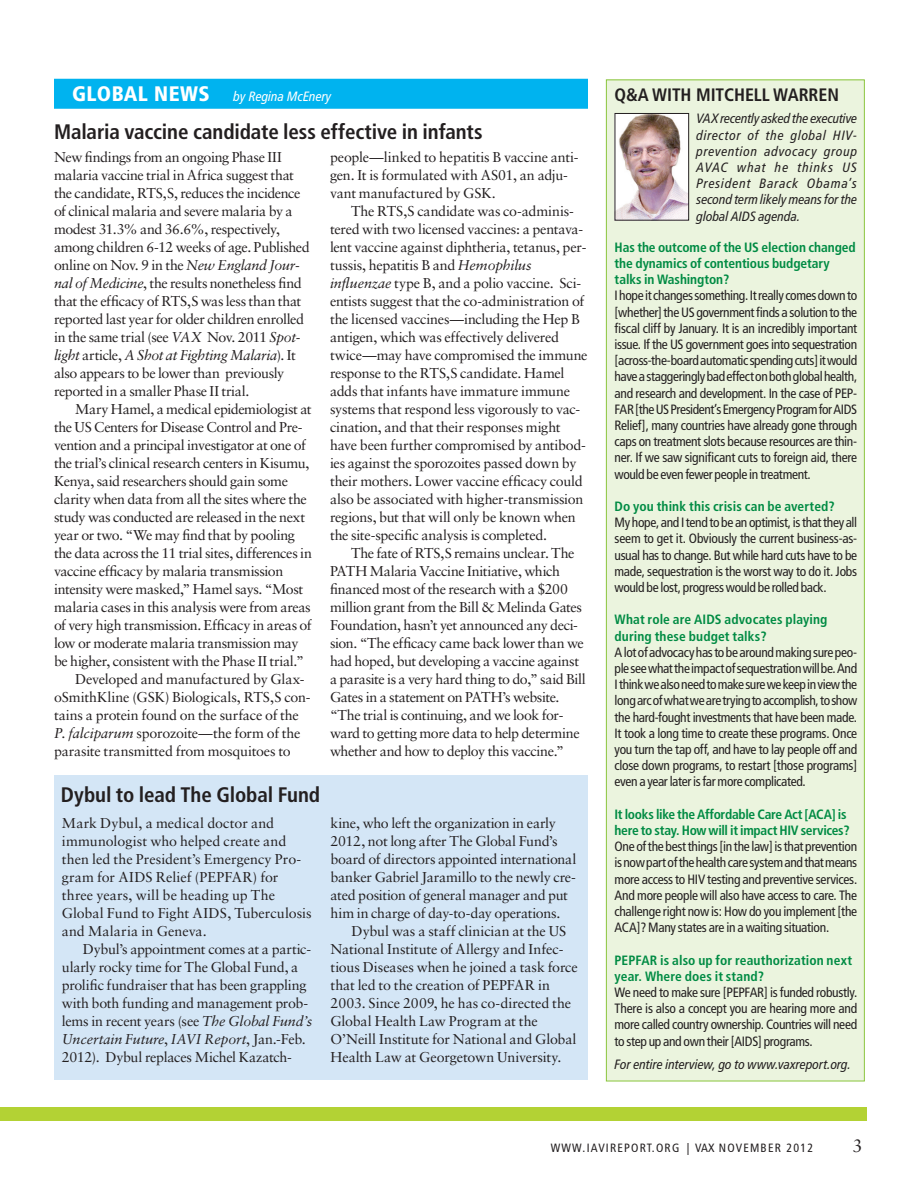
<style>
.page{position:relative;width:918px;height:1188px;background:#fff}
.page>*{position:absolute;margin:0;border:0;box-sizing:border-box;transform-origin:0 0}
.Global_News_Headline{font:700 condensed 21px "Frutiger";letter-spacing:-.005em;color:#231f20}
.Marginalia_text{font:700 condensed 18px "Frutiger";letter-spacing:-.005em;color:#231f20}
.t1{font:18px "Sabon";color:#231f20}
.Global_News_Text_Ind{font:14.25px/18px "Sabon";letter-spacing:-.02em;color:#231f20}
.Global_News_Text{font:14.25px/18px "Sabon";letter-spacing:-.015em;color:#231f20}
.Article_Body_Text{font:condensed 13.5px/16.2px "Frutiger";letter-spacing:-.025em;color:#231f20;text-align:justify}
.Global_News_Text_Ind-2{font:700 condensed 13.5px/16.2px "Frutiger";color:#008b43}
.Article_Body_Text-2{font:italic condensed 13.5px/16.2px "Frutiger LT Com";letter-spacing:.005em;color:#231f20;text-align:justify}
.Global_News_Text_Ind-3{font:700 condensed 13.5px/16.2px "Frutiger";letter-spacing:-.02em;color:#008b43}
.Global_News_Slug{font:italic condensed 13.5px "Frutiger LT Com";color:#fff}
.t2{font:condensed 12px "Frutiger";letter-spacing:.1em;color:#231f20}
.s1{font-family:"Frutiger";font-weight:900;font-style:normal;font-size:21px}
.s2{font-style:italic}
</style>
<div class="page">
<div style="left:0;top:1108px;width:867px;height:13px;background:#b3d234"></div>
<div style="left:54px;top:775px;width:534px;height:305px;background:#d4e6f6"></div>
<div style="left:54px;top:79px;width:534px;height:30px;background:#00b3ef"></div>
<div style="left:606px;top:80px;width:258px;height:1001px;background:#ebf4de"></div>
<img style="left:617px;top:115px;width:70px;height:104px">
<div style="left:615px;top:113px;width:74px;height:108px;border:1px solid #231f20"></div>
<p class="Global_News_Slug" style="left:72px;top:89px;width:261px"><span class="s1">GLOBAL NEWS</span> by Regina McEnery</p>
<p class="Marginalia_text" style="left:615px;top:84px;width:226px">Q&amp;A WITH MITCHELL WARREN</p>
<p class="Article_Body_Text-2" style="left:697px;top:111px;width:162px">VAX recently asked the executive director of the global HIV&shy;prevention advocacy group AVAC what he thinks US President Barack Obama’s second term likely means for the global AIDS agenda.</p>
<p class="Global_News_Text_Ind-2" style="left:615px;top:239px;width:243px">Has the outcome of the US election changed the dynamics of contentious budgetary talks in Washington?</p>
<p class="Article_Body_Text" style="left:615px;top:288px;width:244px">I hope it changes something. It really comes down to [whether] the US government finds a solution to the fiscal cliff by January. It is an incredibly important issue. If the US government goes into sequestration [across-the-board automatic spending cuts] it would have a staggeringly bad effect on both global health, and research and development. In the case of PEP-FAR [the US President’s Emergency Program for AIDS Relief], many countries have already gone through caps on treatment slots because resources are thin&shy;ner. If we saw significant cuts to foreign aid, there would be even fewer people in treatment.</p>
<p class="Global_News_Text_Ind-2" style="left:615px;top:498px;width:222px">Do you think this crisis can be averted?</p>
<p class="Article_Body_Text" style="left:615px;top:515px;width:244px">My hope, and I tend to be an optimist, is that they all seem to get it. Obviously the current business-as&shy;usual has to change. But while hard cuts have to be made, sequestration is the worst way to do it. Jobs would be lost, progress would be rolled back.</p>
<p class="Global_News_Text_Ind-2" style="left:615px;top:612px;width:214px">What role are AIDS advocates playing during these budget talks?</p>
<p class="Article_Body_Text" style="left:615px;top:644px;width:244px">A lot of advocacy has to be around making sure peo&shy;ple see what the impact of sequestration will be. And I think we also need to make sure we keep in view the long arc of what we are trying to accomplish, to show the hard-fought investments that have been made.<br>It took a long time to create these programs. Once you turn the tap off, and have to lay people off and close down programs, to restart [those programs] even a year later is far more complicated.</p>
<p class="Global_News_Text_Ind-3" style="left:615px;top:806px;width:237px">It looks like the Affordable Care Act [ACA] is here to stay. How will it impact HIV services?</p>
<p class="Article_Body_Text" style="left:615px;top:839px;width:244px">One of the best things [in the law] is that prevention is now part of the health care system and that means more access to HIV testing and preventive services.<br>And more people will also have access to care. The challenge right now is: How do you implement [the ACA]? Many states are in a waiting situation.</p>
<p class="Global_News_Text_Ind-2" style="left:615px;top:952px;width:239px">PEPFAR is also up for reauthorization next year. Where does it stand?</p>
<p class="Article_Body_Text" style="left:615px;top:984px;width:244px">We need to make sure [PEPFAR] is funded robustly.<br>There is also a concept you are hearing more and more called country ownership. Countries will need to step up and own their [AIDS] programs.</p>
<p class="Article_Body_Text-2" style="left:615px;top:1056px;width:238px">For entire interview, go to www.vaxreport.org.</p>
<p class="Global_News_Headline" style="left:54px;top:120px;width:430px">Malaria vaccine candidate less effective in infants</p>
<p class="Global_News_Text" style="left:54px;top:148px;width:257px">New findings from an ongoing Phase III malaria vaccine trial in Africa suggest that the candidate, RTS,S, reduces the incidence of clinical malaria and severe malaria by a modest 31.3% and 36.6%, respectively, among children 6-12 weeks of age. Published online on Nov. 9 in the <span class="s2">New England Jour&shy;nal of Medicine</span>, the results nonetheless find that the efficacy of RTS,S was less than that reported last year for older children enrolled in the same trial (see <span class="s2">VAX</span> Nov. 2011 <span class="s2">Spot&shy;light</span> article, <span class="s2">A Shot at Fighting Malaria</span>). It also appears to be lower than previously reported in a smaller Phase II trial.</p>
<p class="Global_News_Text_Ind" style="left:54px;top:400px;width:259px;text-indent:21px">Mary Hamel, a medical epidemiologist at the US Centers for Disease Control and Pre&shy;vention and a principal investigator at one of the trial’s clinical research centers in Kisumu, Kenya, said researchers should gain some clarity when data from all the sites where the study was conducted are released in the next year or two. “We may find that by pooling the data across the 11 trial sites, differences in vaccine efficacy by malaria transmission intensity were masked,” Hamel says. “Most malaria cases in this analysis were from areas of very high transmission. Efficacy in areas of low or moderate malaria transmission may be higher, consistent with the Phase II trial.”</p>
<p class="Global_News_Text_Ind" style="left:54px;top:670px;width:258px;text-indent:21px">Developed and manufactured by Glax&shy;oSmithKline (GSK) Biologicals, RTS,S con&shy;tains a protein found on the surface of the <span class="s2">P. falciparum</span> sporozoite—the form of the parasite transmitted from mosquitoes to</p>
<p class="Global_News_Text_Ind" style="left:330px;top:148px;width:250px">people—linked to hepatitis B vaccine anti&shy;gen. It is formulated with AS01, an adju&shy;vant manufactured by GSK.</p>
<p class="Global_News_Text_Ind" style="left:330px;top:202px;width:259px;text-indent:21px">The RTS,S candidate was co-adminis&shy;tered with two licensed vaccines: a pentava&shy;lent vaccine against diphtheria, tetanus, per&shy;tussis, hepatitis B and <span class="s2">Hemophilus influenzae</span> type B, and a polio vaccine. Sci&shy;entists suggest that the co-administration of the licensed vaccines—including the Hep B antigen, which was effectively delivered twice—may have compromised the immune response to the RTS,S candidate. Hamel adds that infants have immature immune systems that respond less vigorously to vac&shy;cination, and that their responses might have been further compromised by antibod&shy;ies against the sporozoites passed down by their mothers. Lower vaccine efficacy could also be associated with higher-transmission regions, but that will only be known when the site-specific analysis is completed.</p>
<p class="Global_News_Text_Ind" style="left:330px;top:544px;width:257px;text-indent:21px">The fate of RTS,S remains unclear. The PATH Malaria Vaccine Initiative, which financed most of the research with a $200 million grant from the Bill &amp; Melinda Gates Foundation, hasn’t yet announced any deci&shy;sion. “The efficacy came back lower than we had hoped, but developing a vaccine against a parasite is a very hard thing to do,” said Bill Gates in a statement on PATH’s website. “The trial is continuing, and we look for&shy;ward to getting more data to help determine whether and how to deploy this vaccine.”</p>
<p class="Global_News_Headline" style="left:61px;top:782px;width:261px">Dybul to lead The Global Fund</p>
<p class="Global_News_Text" style="left:62px;top:814px;width:252px">Mark Dybul, a medical doctor and immunologist who helped create and then led the President’s Emergency Pro&shy;gram for AIDS Relief (PEPFAR) for three years, will be heading up The Global Fund to Fight AIDS, Tuberculosis and Malaria in Geneva.</p>
<p class="Global_News_Text_Ind" style="left:62px;top:940px;width:252px;text-indent:21px">Dybul’s appointment comes at a partic&shy;ularly rocky time for The Global Fund, a prolific fundraiser that has been grappling with both funding and management prob&shy;lems in recent years (see <span class="s2">The Global Fund’s Uncertain Future</span>, <span class="s2">IAVI Report</span>, Jan.-Feb.<br>2012). Dybul replaces Michel Kazatch-</p>
<p class="Global_News_Text_Ind" style="left:331px;top:814px;width:247px">kine, who left the organization in early 2012, not long after The Global Fund’s board of directors appointed international banker Gabriel Jaramillo to the newly cre&shy;ated position of general manager and put him in charge of day-to-day operations.</p>
<p class="Global_News_Text_Ind" style="left:331px;top:922px;width:249px;text-indent:21px">Dybul was a staff clinician at the US National Institute of Allergy and Infec&shy;tious Diseases when he joined a task force that led to the creation of PEPFAR in 2003. Since 2009, he has co-directed the Global Health Law Program at the O’Neill Institute for National and Global Health Law at Georgetown University.</p>
<p class="t2" style="left:551px;top:1141px;width:264px">WWW.IAVIREPORT.ORG | VAX NOVEMBER 2012</p>
<p class="t1" style="left:852px;top:1135px;width:12px">3</p>
</div>
